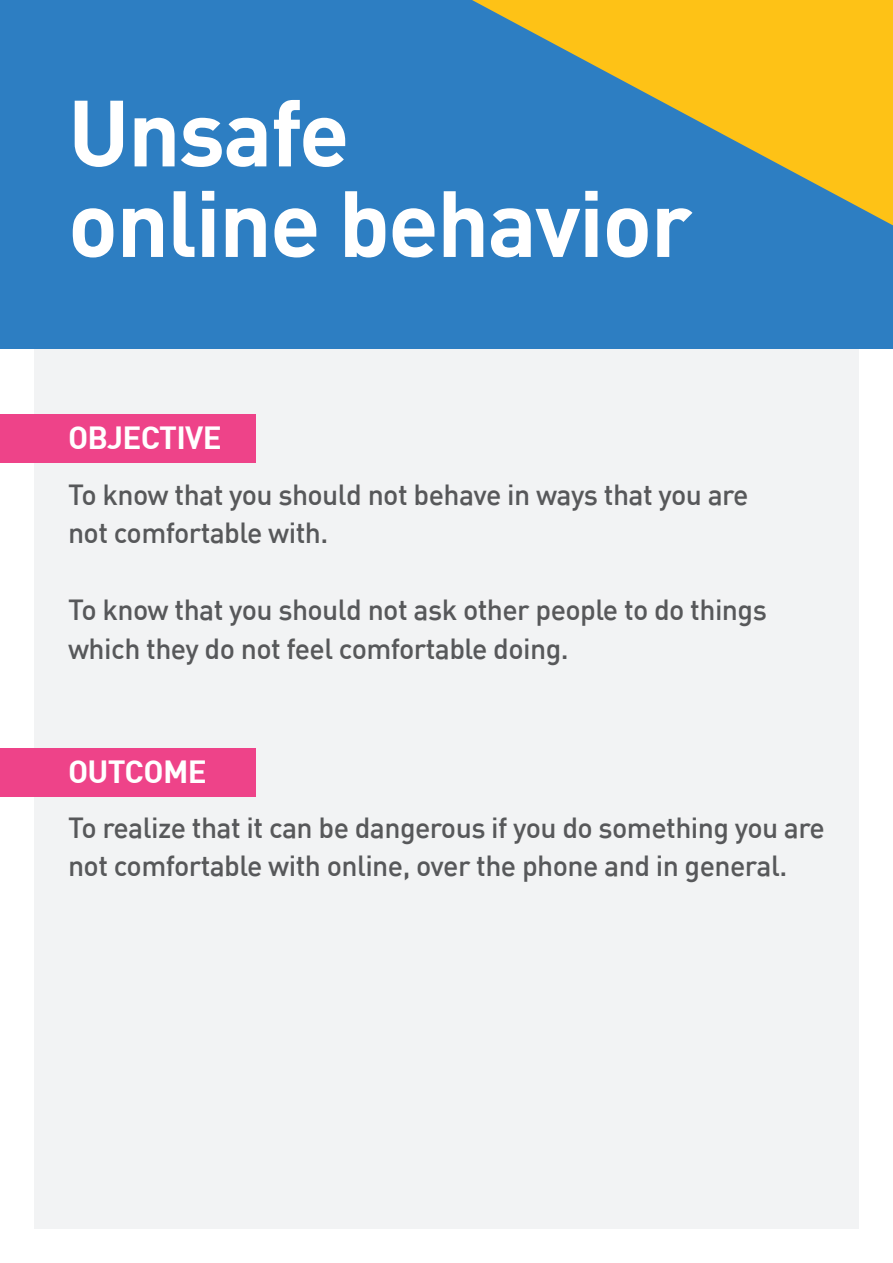
<style>
.page{position:relative;width:893px;height:1263px;background:#fff}
.page>*{position:absolute;margin:0;border:0;box-sizing:border-box;transform-origin:0 0}
.t1{font:700 92.25px/90.6px "DIN";letter-spacing:-.02em;color:#fff}
.t2{font:700 31.35px "DIN";letter-spacing:-.02em;color:#fff}
.t3{font:500 28.5px/38.5px "DIN";letter-spacing:-.02em;color:#57585a}
</style>
<div class="page">
<div style="left:34px;top:34px;width:825px;height:1195px;background:#f2f3f4"></div>
<div style="left:0;top:0;width:893px;height:349px;background:#2d7ec2"></div>
<div style="left:0;top:414px;width:255px;height:48px;background:#ee4389"></div>
<svg style="left:472px;top:0;width:421px;height:225px"></svg>
<div style="left:0;top:748px;width:255px;height:48px;background:#ee4389"></div>
<p class="t1" style="left:68px;top:84px;width:626px">Unsafe<br>online behavior</p>
<p class="t2" style="left:68px;top:417px;width:155px">OBJECTIVE</p>
<p class="t3" style="left:68px;top:474px;width:682px">To know that you should not behave in ways that you are not comfortable with.</p>
<p class="t3" style="left:68px;top:590px;width:700px">To know that you should not ask other people to do things which they do not feel comfortable doing.</p>
<p class="t2" style="left:68px;top:751px;width:140px">OUTCOME</p>
<p class="t3" style="left:68px;top:807px;width:758px">To realize that it can be dangerous if you do something you are</p>
<p class="t3" style="left:68px;top:845px;width:721px">not comfortable with online, over the phone and in general.</p>
</div>
